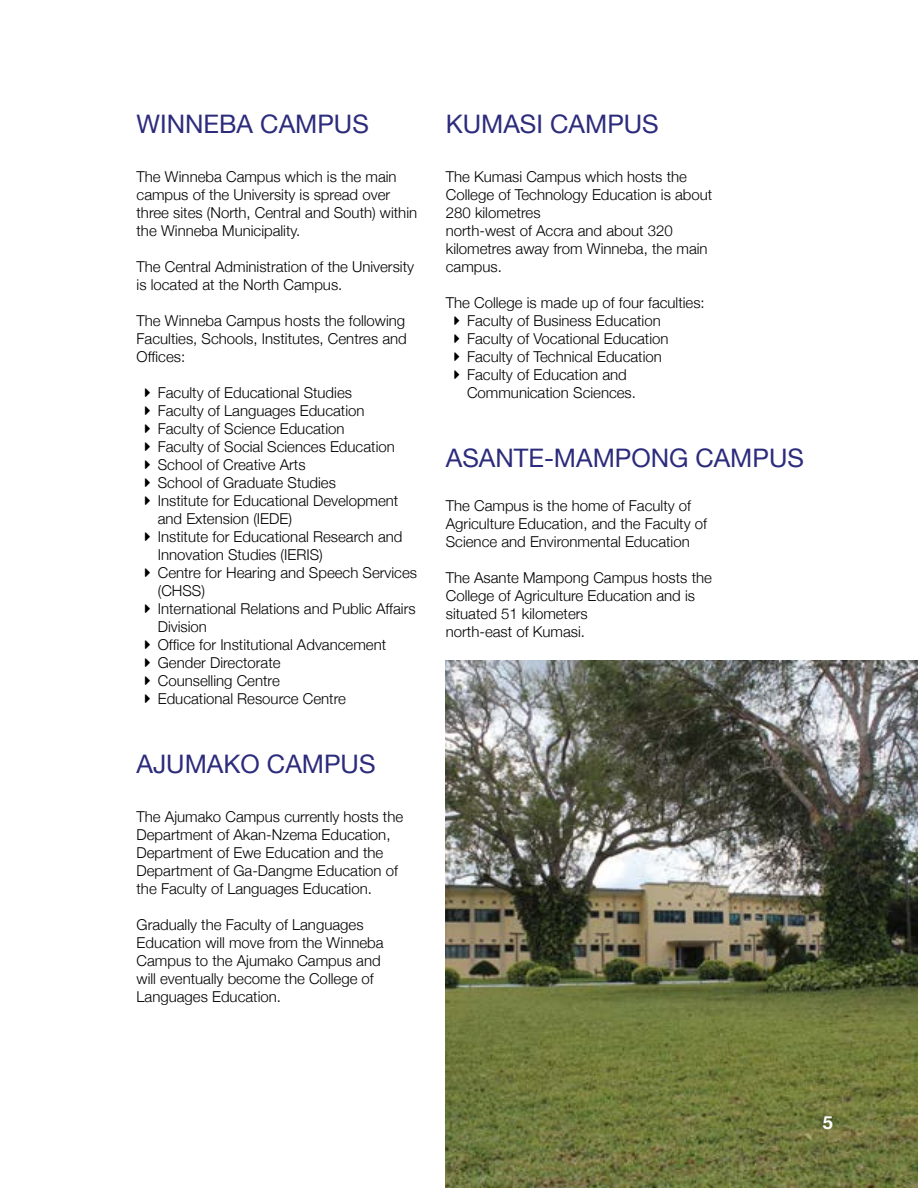
<style>
.page{position:relative;width:918px;height:1188px;background:#fff}
.page>*{position:absolute;margin:0;border:0;box-sizing:border-box;transform-origin:0 0}
.t1{font:25.5px "Helvetica Neue";color:#2c2b7c}
.t2{font:700 18px "Helvetica Neue";color:#fff}
.t3{font:300 15px/18px "Helvetica Neue";color:#000}
</style>
<div class="page">
<img style="left:446px;top:661px;width:472px;height:527px">
<h1 class="t1" style="left:137px;top:109px;width:178px">WINN EBA CAMPUS</h1>
<p class="t3" style="left:137px;top:167px;width:282px">The Winneba Campus which is the main campus of the University is spread over three sites (North, Central and South) within the Winneba Municipality.</p>
<p class="t3" style="left:137px;top:257px;width:279px">The Central Administration of the University is located at the North Campus.</p>
<p class="t3" style="left:137px;top:311px;width:272px;text-align:justify">The Winneba Campus hosts the following Faculties, Schools, Institutes, Centres and Offices:</p>
<p class="t3" style="left:158px;top:383px;width:261px">Faculty of Educational Studies<br>Faculty of Languages Education<br>Faculty of Science Education<br>Faculty of Social Sciences Education<br>School of Creative Arts<br>School of Graduate Studies<br>Institute for Educational Development and Extension (IEDE)<br>Institute for Educational Research and<br>Innovation Studies (IERIS)<br>Centre for Hearing and Speech Services (CHSS)<br>International Relations and Public Affairs<br>Division<br>Office for Institutional Advancement<br>Gender Directorate<br>Counselling Centre<br>Educational Resource Centre</p>
<h1 class="t1" style="left:137px;top:749px;width:19px">AJUM</h1>
<h1 class="t1" style="left:207px;top:749px;width:114px">AKO CAMPUS</h1>
<p class="t3" style="left:137px;top:807px;width:268px">The Ajumako Campus currently hosts the Department of Akan-Nzema Education, Department of Ewe Education and the Department of Ga-Dangme Education of the Faculty of Languages Education.</p>
<p class="t3" style="left:137px;top:915px;width:249px">Gradually the Faculty of Languages<br>Education will move from the Winneba<br>Campus to the Ajumako Campus and will eventually become the College of<br>Languages Education.</p>
<h1 class="t1" style="left:446px;top:109px;width:158px">KUMASI CAMPUS</h1>
<p class="t3" style="left:446px;top:167px;width:268px">The Kumasi Campus which hosts the<br>College of Technology Education is about<br>280 kilometres<br>north-west of Accra and about 320 kilometres away from Winneba, the main campus.</p>
<p class="t3" style="left:467px;top:293px;width:239px;text-indent:-21px">The College is made up of four faculties:<br>Faculty of Business Education<br>Faculty of Vocational Education<br>Faculty of Technical Education<br>Faculty of Education and<br>Communication Sciences.</p>
<h1 class="t1" style="left:446px;top:442px;width:167px">ASANTE-MAMPONG</h1>
<h1 class="t1" style="left:695px;top:442px;width:54px">CAMPUS</h1>
<p class="t3" style="left:446px;top:496px;width:263px">The Campus is the home of Faculty of<br>Agriculture Education, and the Faculty of<br>Science and Environmental Education</p>
<p class="t3" style="left:446px;top:568px;width:268px">The Asante Mampong Campus hosts the<br>College of Agriculture Education and is situated 51 kilometers<br>north-east of Kumasi.</p>
<p class="t2" style="left:823px;top:1112px;width:12px">5</p>
</div>
